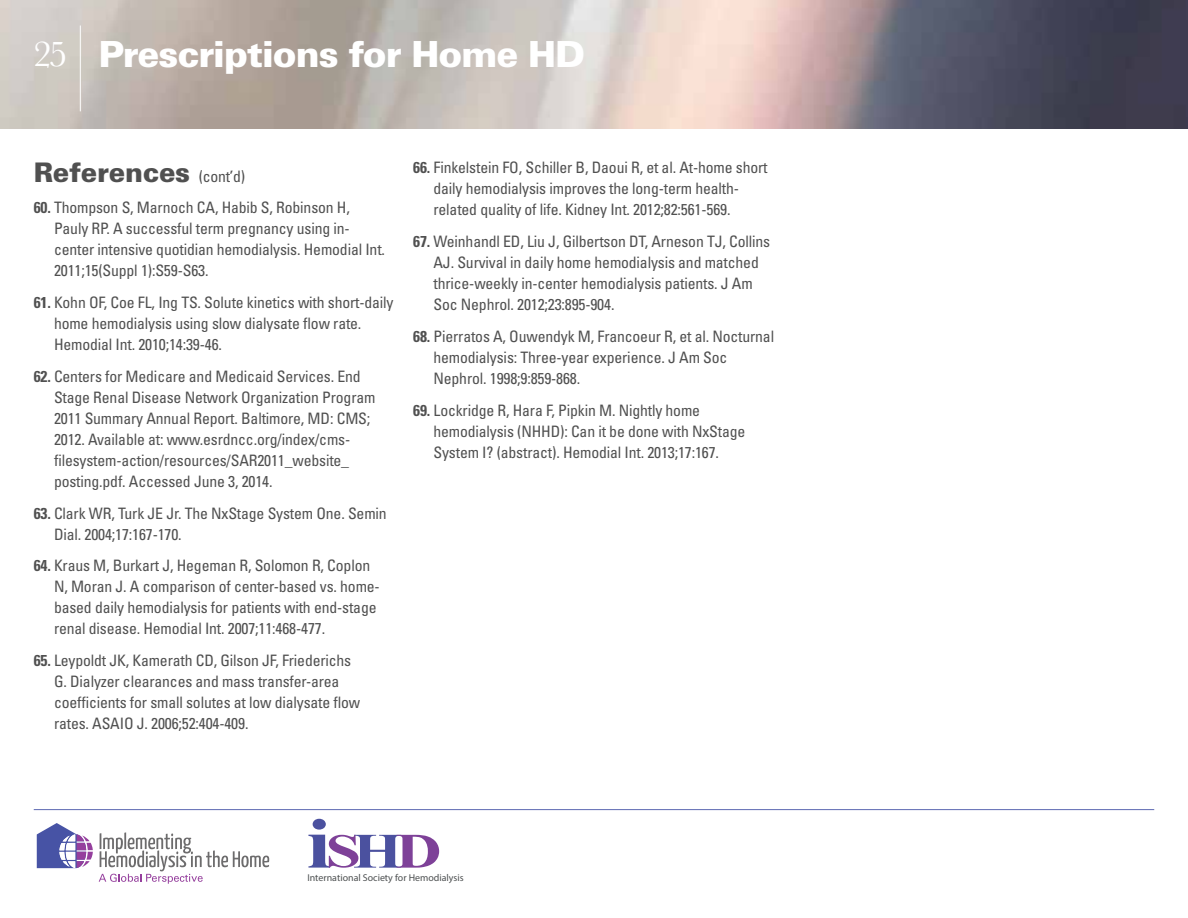
<style>
.page{position:relative;width:1188px;height:918px;background:#fff}
.page>*{position:absolute;margin:0;border:0;box-sizing:border-box;transform-origin:0 0}
.t1{font:900 36px "Univers LT Std";letter-spacing:-.03em;color:#fff}
.t2{font:900 27px "Univers LT Std";letter-spacing:-.01em;color:#505050}
.t3{font:condensed 15.75px/21px "Univers LT Std";letter-spacing:-.01em;color:#505050}
.t4{font:9.9px "Myriad Pro";color:#4d5051}
.s1{font-family:"Baskerville";font-weight:400;font-size:37.5px}
.s2{font-weight:400;font-stretch:condensed;font-size:15.75px}
.s3{font-weight:700}
</style>
<div class="page">
<img style="left:0;top:0;width:1188px;height:129px">
<hr style="left:80px;top:26px;width:1px;height:85px;background:#fff">
<hr style="left:34px;top:809px;width:1120px;height:1px;background:#5d69b2">
<svg style="left:99px;top:833px;width:170px;height:51px"></svg>
<svg style="left:37px;top:823px;width:56px;height:45px"></svg>
<svg style="left:308px;top:819px;width:131px;height:64px"></svg>
<h1 class="t1" style="left:33px;top:31px;width:554px"><span class="s1">25</span> Prescriptions for Home HD</h1>
<h2 class="t2" style="left:34px;top:155px;width:213px">References <span class="s2">(cont’d)</span></h2>
<p class="t3" style="left:54px;top:197px;width:333px;text-indent:-20px"><span class="s3">60.</span> Thompson S, Marnoch CA, Habib S, Robinson H, Pauly RP. A successful term pregnancy using in&shy;center intensive quotidian hemodialysis. Hemodial Int.<br>2011;15(Suppl 1):S59-S63.</p>
<p class="t3" style="left:54px;top:292px;width:341px;text-indent:-20px"><span class="s3">61.</span> Kohn OF, Coe FL, Ing TS. Solute kinetics with short-daily home hemodialysis using slow dialysate flow rate.<br>Hemodial Int. 2010;14:39-46.</p>
<p class="t3" style="left:54px;top:366px;width:323px;text-indent:-20px"><span class="s3">62.</span> Centers for Medicare and Medicaid Services. End Stage Renal Disease Network Organization Program 2011 Summary Annual Report. Baltimore, MD: CMS; 2012. Available at: www.esrdncc.org/index/cms&shy;filesystem-action/resources/SAR2011_website_ posting.pdf. Accessed June 3, 2014.</p>
<p class="t3" style="left:54px;top:502px;width:334px;text-indent:-20px"><span class="s3">63.</span> Clark WR, Turk JE Jr. The NxStage System One. Semin<br>Dial. 2004;17:167-170.</p>
<p class="t3" style="left:54px;top:555px;width:327px;text-indent:-20px"><span class="s3">64.</span> Kraus M, Burkart J, Hegeman R, Solomon R, Coplon N, Moran J. A comparison of center-based vs. home&shy;based daily hemodialysis for patients with end-stage renal disease. Hemodial Int. 2007;11:468-477.</p>
<p class="t3" style="left:54px;top:650px;width:308px;text-indent:-20px"><span class="s3">65.</span> Leypoldt JK, Kamerath CD, Gilson JF, Friederichs G. Dialyzer clearances and mass transfer-area coefficients for small solutes at low dialysate flow rates. ASAIO J. 2006;52:404-409.</p>
<p class="t3" style="left:434px;top:157px;width:336px;text-indent:-20px"><span class="s3">66.</span> Finkelstein FO, Schiller B, Daoui R, et al. At-home short daily hemodialysis improves the long-term health&shy;related quality of life. Kidney Int. 2012;82:561-569.</p>
<p class="t3" style="left:434px;top:231px;width:338px;text-indent:-20px"><span class="s3">67.</span> Weinhandl ED, Liu J, Gilbertson DT, Arneson TJ, Collins AJ. Survival in daily home hemodialysis and matched thrice-weekly in-center hemodialysis patients. J Am Soc Nephrol. 2012;23:895-904.</p>
<p class="t3" style="left:434px;top:326px;width:342px;text-indent:-20px"><span class="s3">68.</span> Pierratos A, Ouwendyk M, Francoeur R, et al. Nocturnal hemodialysis: Three-year experience. J Am Soc<br>Nephrol. 1998;9:859-868.</p>
<p class="t3" style="left:434px;top:399px;width:313px;text-indent:-20px"><span class="s3">69.</span> Lockridge R, Hara F, Pipkin M. Nightly home hemodialysis (NHHD): Can it be done with NxStage<br>System I? (abstract). Hemodial Int. 2013;17:167.</p>
<p class="t4" style="left:307px;top:871px;width:158px">International Society for Hemodialysis</p>
</div>
